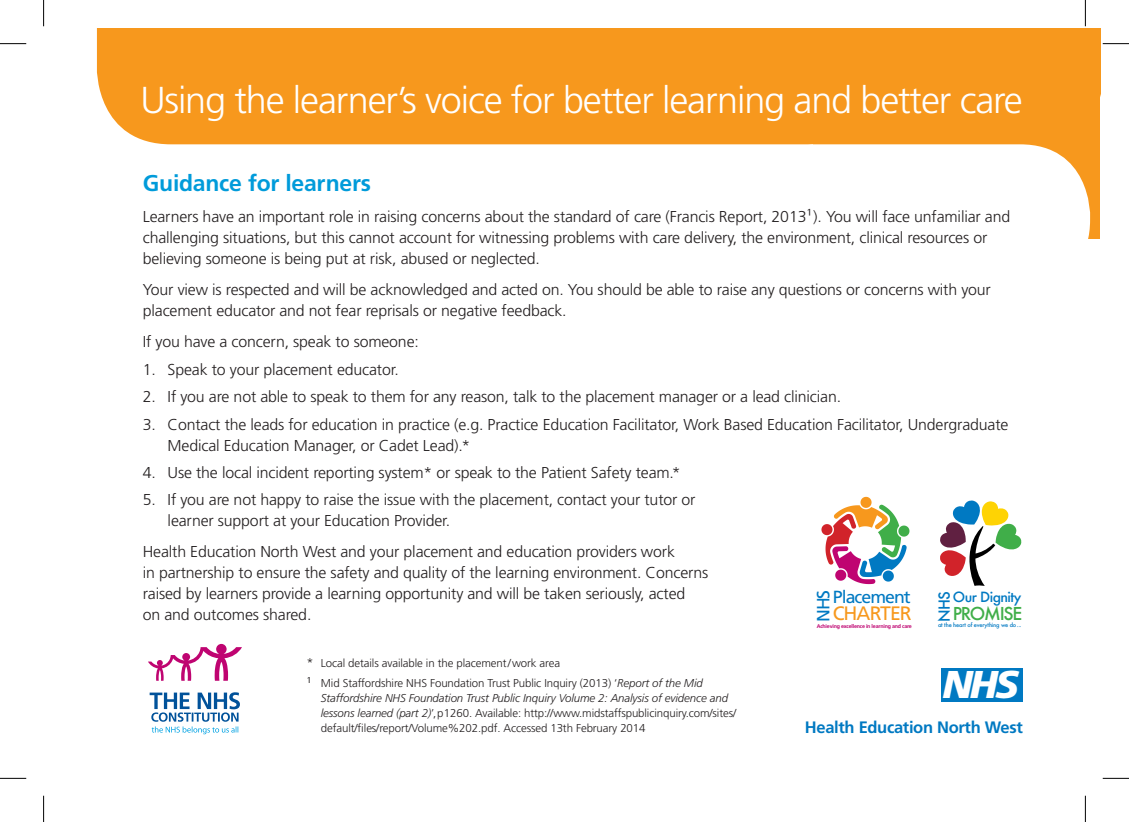
<style>
.page{position:relative;width:1129px;height:822px;background:#fff}
.page>*{position:absolute;margin:0;border:0;box-sizing:border-box;transform-origin:0 0}
.t1{font:italic 900 38.68px "Frutiger";color:#fff}
.t2{font:300 37.45px "Frutiger";letter-spacing:-.03em;color:#fff}
.t3{font:700 22.75px "Frutiger";letter-spacing:-.01em;color:#009bda}
.t4{font:19.43px "Frutiger";letter-spacing:-.05em;color:#f7981d}
.t5{font:17.68px "Frutiger";color:#0079c2}
.t6{font:17.5px "Frutiger";letter-spacing:-.055em;color:#0079c2}
.t7{font:500 17.32px "Futura";letter-spacing:-.07em;color:#40ae49}
.t8{font:700 16.45px "Frutiger";letter-spacing:-.02em;color:#0079c2}
.t9{font:300 15.75px/21px "Frutiger";letter-spacing:-.01em;color:#231f20}
.t10{font:500 14.88px "Futura";color:#0079c2}
.t11{font:500 13.83px "Futura";letter-spacing:-.04em;color:#0079c2}
.t12{font:300 11.38px/15.2px "Frutiger";letter-spacing:-.01em;color:#231f20}
.t13{font:500 5.6px "Futura";letter-spacing:-.025em;color:#0079c2}
.t14{font:700 5.42px "Frutiger";letter-spacing:-.04em;color:#bf0471}
.s1{font-size:12.78px}
.s2{font-size:14.17px}
.s3{font-style:italic}
</style>
<div class="page">
<div style="left:814px;top:29px;width:286px;height:209px;background:#f7981d"></div>
<div style="left:97px;top:29px;width:717px;height:115px;background:#f7981d"></div>
<div style="left:745px;top:144px;width:345px;height:146px;background:#fff;border-radius:70px"></div>
<div style="left:941px;top:668px;width:81px;height:33px;background:#0079c2"></div>
<svg style="left:821px;top:496px;width:88px;height:88px"></svg>
<svg style="left:940px;top:500px;width:81px;height:86px"></svg>
<svg style="left:148px;top:643px;width:94px;height:91px"></svg>
<svg style="left:0;top:43px;width:26px;height:1px"></svg>
<svg style="left:1103px;top:43px;width:26px;height:1px"></svg>
<svg style="left:0;top:777px;width:26px;height:1px"></svg>
<svg style="left:1103px;top:777px;width:26px;height:1px"></svg>
<svg style="left:43px;top:0;width:1px;height:26px"></svg>
<svg style="left:43px;top:795px;width:1px;height:26px"></svg>
<svg style="left:1085px;top:0;width:1px;height:26px"></svg>
<svg style="left:1085px;top:795px;width:1px;height:26px"></svg>
<p class="t2" style="left:140px;top:79px;width:884px">Using the learner’s voice for better learning and better care</p>
<p class="t3" style="left:143px;top:170px;width:230px">Guidance for learners</p>
<p class="t9" style="left:143px;top:206px;width:869px">Learners have an important role in raising concerns about the standard of care (Francis Report, 2013¹). You will face unfamiliar and challenging situations, but this cannot account for witnessing problems with care delivery, the environment, clinical resources or believing someone is being put at risk, abused or neglected.</p>
<p class="t9" style="left:143px;top:279px;width:850px">Your view is respected and will be acknowledged and acted on. You should be able to raise any questions or concerns with your placement educator and not fear reprisals or negative feedback.</p>
<p class="t9" style="left:143px;top:331px;width:278px">If you have a concern, speak to someone:</p>
<p class="t9" style="left:143px;top:359px;width:257px">1. Speak to your placement educator.</p>
<p class="t9" style="left:143px;top:386px;width:700px">2. If you are not able to speak to them for any reason, talk to the placement manager or a lead clinician.</p>
<p class="t9" style="left:168px;top:413px;width:842px;text-indent:-25px">3. Contact the leads for education in practice (e.g. Practice Education Facilitator, Work Based Education Facilitator, Undergraduate<br>Medical Education Manager, or Cadet Lead).*</p>
<p class="t9" style="left:143px;top:462px;width:539px">4. Use the local incident reporting system* or speak to the Patient Safety team.*</p>
<p class="t9" style="left:168px;top:489px;width:529px;text-indent:-25px">5. If you are not happy to raise the issue with the placement, contact your tutor or learner support at your Education Provider.</p>
<p class="t9" style="left:143px;top:541px;width:567px">Health Education North West and your placement and education providers work<br>in partnership to ensure the safety and quality of the learning environment. Concerns raised by learners provide a learning opportunity and will be taken seriously, acted<br>on and outcomes shared.</p>
<p class="t12" style="left:307px;top:655px;width:255px"><span class="s1">*</span> Local details available in the placement/work area</p>
<p class="t12" style="left:321px;top:674px;width:417px;text-indent:-14px"><span class="s2">¹</span> Mid Staffordshire NHS Foundation Trust Public Inquiry (2013) ‘<span class="s3">Report of the Mid Staffordshire NHS Foundation Trust Public Inquiry Volume 2: Analysis of evidence and lessons learned (part 2)</span>’,p1260. Available: http://www.midstaffspublicinquiry.com/sites/ default/files/report/Volume%202.pdf. Accessed 13th February 2014</p>
<p class="t6" style="left:833px;top:586px;width:79px">Placement</p>
<p class="t5" style="left:813px;top:622px;width:33px;rotate:-90deg">NHS</p>
<p class="t11" style="left:953px;top:587px;width:70px">Our Dignity</p>
<p class="t10" style="left:934px;top:621px;width:32px;rotate:-90deg">NHS</p>
<p class="t7" style="left:953px;top:602px;width:71px">PROMISE</p>
<p class="t4" style="left:833px;top:602px;width:81px">CHARTER</p>
<p class="t13" style="left:938px;top:621px;width:85px">at the heart of everything we do...</p>
<p class="t14" style="left:817px;top:622px;width:97px">Achieving excellence in learning and care</p>
<p class="t1" style="left:943px;top:661px;width:78px">NHS</p>
<p class="t8" style="left:805px;top:717px;width:219px">Health Education North West</p>
</div>
